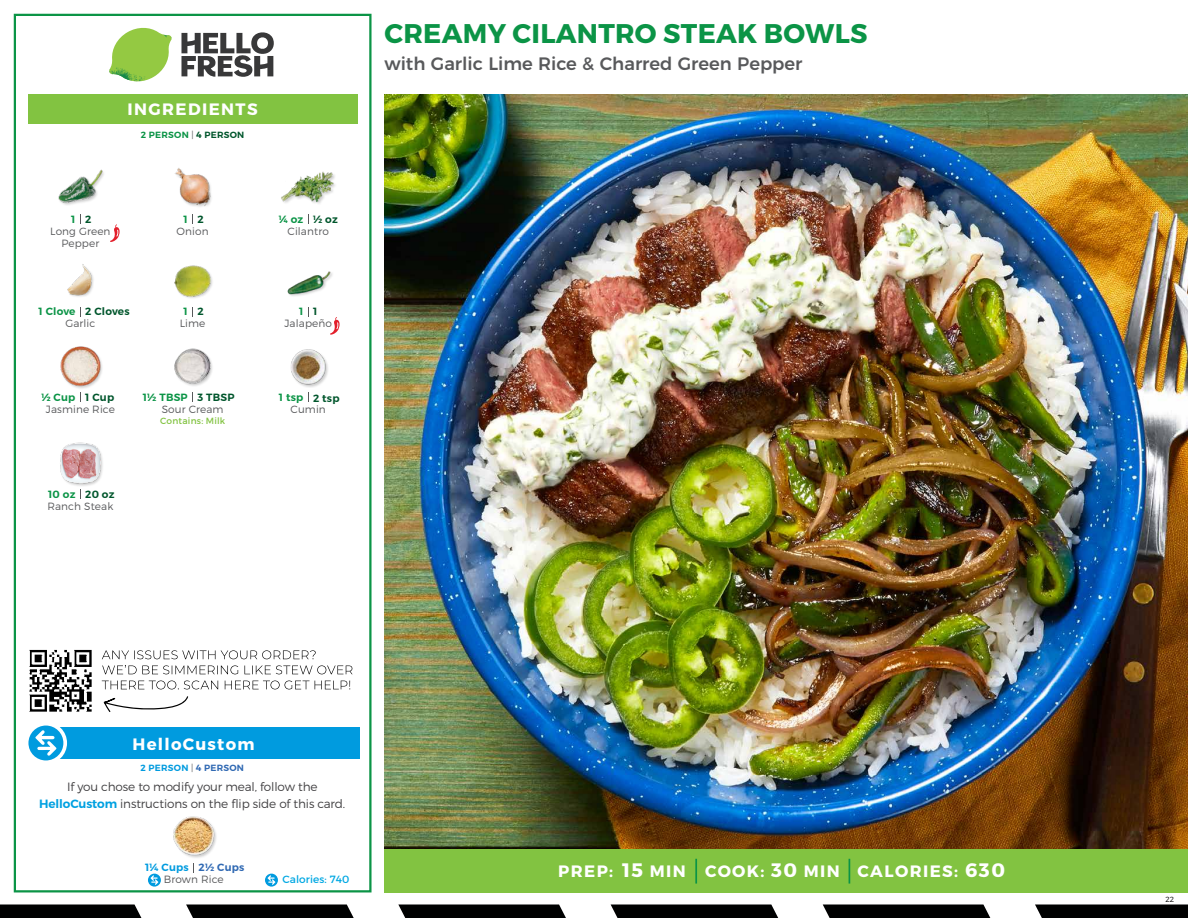
<style>
.page{position:relative;width:1188px;height:918px;background:#fff}
.page>*{position:absolute;margin:0;border:0;box-sizing:border-box;transform-origin:0 0}
.t1{font:700 27px "Montserrat";letter-spacing:.01em;color:#0b9446}
.t2{font:500 18px "Montserrat";color:#58595b}
.t3{font:700 16.5px "Montserrat";letter-spacing:.085em;color:#fff}
.t4{font:300 12px/16.5px "Montserrat";letter-spacing:-.01em;color:#414042;text-align:center}
.t5{font:300 10.5px/12px "Montserrat";letter-spacing:.01em;color:#58595b;text-align:center}
.t6{font:600 10.5px "Montserrat";letter-spacing:.02em;color:#00562c}
.t7{font:600 10.5px "Montserrat";letter-spacing:.02em;color:#0b9446}
.t8{font:600 10.5px "Montserrat";letter-spacing:.02em;color:#009bdf}
.t9{font:10.5px "Montserrat";letter-spacing:.01em;color:#00a8e3}
.t10{font:600 9px "Montserrat";letter-spacing:.03em;color:#0b9446}
.t11{font:600 9px "Montserrat";letter-spacing:.03em;color:#009bdf}
.t12{font:9px "Montserrat";letter-spacing:.02em;color:#82c341}
.t13{font:300 7.5px "Montserrat";color:#000}
.s1{font-weight:300;color:#58595b}
.s2{color:#00562c}
.s3{font-weight:600;color:#00a1e1}
.s4{color:#3069b3}
.s5{font-size:19.5px}
</style>
<div class="page">
<svg style="left:0;top:904px;width:141px;height:14px;background:#0e0f0f"></svg>
<svg style="left:186px;top:904px;width:168px;height:14px;background:#131414"></svg>
<svg style="left:398px;top:904px;width:168px;height:14px;background:#131414"></svg>
<svg style="left:611px;top:904px;width:167px;height:14px;background:#121313"></svg>
<svg style="left:823px;top:904px;width:167px;height:14px;background:#121313"></svg>
<svg style="left:1035px;top:904px;width:153px;height:14px;background:#0e0f0f"></svg>
<div style="left:384px;top:849px;width:804px;height:43px;background:#82c341"></div>
<svg style="left:181px;top:32px;width:93px;height:45px"></svg>
<svg style="left:114px;top:28px;width:55px;height:36px"></svg>
<img style="left:143px;top:28px;width:29px;height:24px">
<img style="left:112px;top:48px;width:54px;height:10px">
<img style="left:109px;top:52px;width:55px;height:30px">
<img style="left:142px;top:58px;width:24px;height:23px">
<div style="left:28px;top:94px;width:330px;height:30px;background:#82c341"></div>
<div style="left:14px;top:14px;width:358px;height:878px;border:2px solid #0b9446"></div>
<img style="left:384px;top:94px;width:804px;height:755px">
<img style="left:174px;top:265px;width:39px;height:33px">
<img style="left:287px;top:271px;width:46px;height:25px">
<img style="left:175px;top:168px;width:37px;height:39px">
<img style="left:281px;top:171px;width:54px;height:33px">
<img style="left:67px;top:264px;width:27px;height:33px">
<img style="left:58px;top:169px;width:46px;height:36px">
<img style="left:174px;top:348px;width:38px;height:38px">
<img style="left:290px;top:349px;width:38px;height:39px">
<div style="left:61px;top:346px;width:43px;height:44px;background:#000;opacity:.2"></div>
<img style="left:60px;top:346px;width:44px;height:42px">
<div style="left:60px;top:443px;width:44px;height:44px;background:#000;opacity:.2"></div>
<img style="left:60px;top:442px;width:44px;height:43px">
<img style="left:173px;top:816px;width:43px;height:42px">
<svg style="left:110px;top:224px;width:10px;height:18px"></svg>
<div style="left:33px;top:727px;width:327px;height:32px;background:#009bdf"></div>
<svg style="left:25px;top:722px;width:42px;height:42px"></svg>
<div style="left:28px;top:726px;width:35px;height:34px;background:#009bdf;border-radius:50%"></div>
<svg style="left:35px;top:730px;width:22px;height:26px"></svg>
<svg style="left:148px;top:874px;width:13px;height:13px"></svg>
<svg style="left:150px;top:875px;width:8px;height:10px"></svg>
<hr style="left:695px;top:859px;width:2px;height:25px;background:#0b9446">
<svg style="left:849px;top:859px;width:1px;height:25px"></svg>
<img style="left:29px;top:649px;width:63px;height:63px">
<svg style="left:104px;top:696px;width:84px;height:16px"></svg>
<svg style="left:102px;top:681px;width:248px;height:8px"></svg>
<svg style="left:102px;top:665px;width:251px;height:9px"></svg>
<svg style="left:102px;top:650px;width:214px;height:9px"></svg>
<svg style="left:265px;top:874px;width:13px;height:13px"></svg>
<svg style="left:268px;top:875px;width:7px;height:10px"></svg>
<svg style="left:330px;top:317px;width:10px;height:18px"></svg>
<h3 class="t3" style="left:128px;top:99px;width:132px">INGREDIENTS</h3>
<p class="t10" style="left:141px;top:129px;width:105px">2 PERSON <span class="s1">|</span> <span class="s2">4 PERSON</span></p>
<p class="t7" style="left:71px;top:212px;width:6px">1</p>
<p class="t6" style="left:85px;top:212px;width:8px">2</p>
<p class="t6" style="left:198px;top:212px;width:8px">2</p>
<p class="t6" style="left:313px;top:212px;width:26px">½ oz</p>
<p class="t7" style="left:184px;top:212px;width:6px">1</p>
<p class="t7" style="left:279px;top:212px;width:26px">¼ oz</p>
<p class="t5" style="left:50px;top:225px;width:62px">Long Green<br>Pepper</p>
<p class="t5" style="left:177px;top:225px;width:34px">Onion</p>
<p class="t5" style="left:288px;top:225px;width:43px">Cilantro</p>
<p class="t7" style="left:39px;top:305px;width:38px">1 Clove</p>
<p class="t6" style="left:85px;top:305px;width:46px">2 Cloves</p>
<p class="t6" style="left:198px;top:305px;width:8px">2</p>
<p class="t6" style="left:313px;top:305px;width:6px">1</p>
<p class="t7" style="left:184px;top:305px;width:6px">1</p>
<p class="t7" style="left:299px;top:305px;width:6px">1</p>
<p class="t5" style="left:65px;top:317px;width:32px">Garlic</p>
<p class="t5" style="left:180px;top:317px;width:27px">Lime</p>
<p class="t5" style="left:284px;top:317px;width:49px">Jalapeño</p>
<p class="t7" style="left:41px;top:390px;width:36px">½ Cup</p>
<p class="t6" style="left:85px;top:390px;width:31px">1 Cup</p>
<p class="t5" style="left:46px;top:403px;width:70px">Jasmine Rice</p>
<p class="t7" style="left:143px;top:390px;width:46px">1½ TBSP</p>
<p class="t7" style="left:279px;top:390px;width:26px">1 tsp</p>
<p class="t6" style="left:198px;top:390px;width:38px">3 TBSP</p>
<p class="t6" style="left:313px;top:392px;width:28px">2 tsp</p>
<p class="t5" style="left:291px;top:403px;width:37px">Cumin</p>
<p class="t5" style="left:162px;top:403px;width:63px">Sour Cream</p>
<p class="t12" style="left:160px;top:415px;width:67px">Contains: Milk</p>
<p class="t7" style="left:48px;top:487px;width:29px">10 oz</p>
<p class="t6" style="left:85px;top:487px;width:31px">20 oz</p>
<p class="t5" style="left:47px;top:500px;width:67px">Ranch Steak</p>
<h1 class="t1" style="left:385px;top:17px;width:484px">CREAMY CILANTRO STEAK BOWLS</h1>
<h2 class="t2" style="left:384px;top:49px;width:420px">with Garlic Lime Rice &amp; Charred Green Pepper</h2>
<h3 class="t3" style="left:133px;top:734px;width:123px">HelloCustom</h3>
<p class="t4" style="left:39px;top:778px;width:308px">If you chose to modify your meal, follow the<br><span class="s3">HelloCustom</span> instructions on the flip side of this card.</p>
<p class="t11" style="left:141px;top:763px;width:105px">2 PERSON <span class="s1">|</span> <span class="s4">4 PERSON</span></p>
<p class="t8" style="left:145px;top:861px;width:101px">1¼ Cups <span class="s4">2½ Cups</span></p>
<p class="t5" style="left:164px;top:873px;width:61px">Brown Rice</p>
<p class="t9" style="left:282px;top:873px;width:69px">Calories: 740</p>
<h3 class="t3" style="left:558px;top:861px;width:448px">PREP: <span class="s5">15</span> MIN COOK: <span class="s5">30</span> MIN CALORIES: <span class="s5">630</span></h3>
<p class="t13" style="left:1166px;top:895px;width:10px">22</p>
</div>
